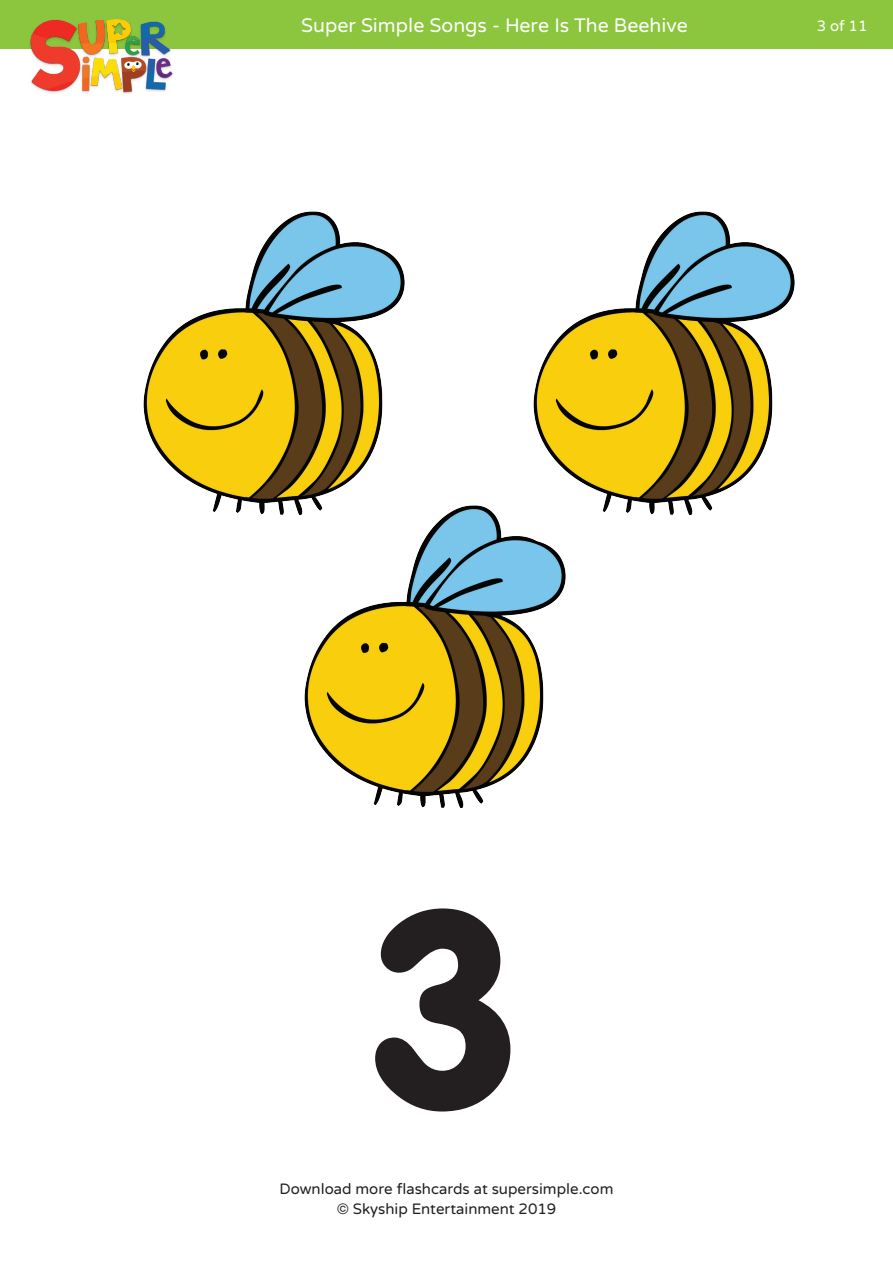
<style>
.page{position:relative;width:893px;height:1263px;background:#fff}
.page>*{position:absolute;margin:0;border:0;box-sizing:border-box;transform-origin:0 0}
.t1{font:270px "VAG Rounded TL";color:#231f20}
.t2{font:19.5px "Varela Round";color:#fff}
.t3{font:15px/19.5px "Varela Round";color:#231f20;text-align:center}
.t4{font:15px "Varela Round";color:#fff}
</style>
<div class="page">
<div style="left:0;top:0;width:893px;height:49px;background:#8bc63e"></div>
<img style="left:30px;top:19px;width:143px;height:75px">
<img style="left:143px;top:211px;width:262px;height:304px">
<img style="left:533px;top:211px;width:262px;height:304px">
<img style="left:292px;top:495px;width:287px;height:313px">
<h2 class="t2" style="left:301px;top:14px;width:388px">Super Simple Songs - Here Is The Beehive</h2>
<p class="t4" style="left:817px;top:17px;width:52px">3 of 11</p>
<h1 class="t1" style="left:375px;top:839px;width:148px">3</h1>
<p class="t3" style="left:280px;top:1179px;width:335px">Download more flashcards at supersimple.com © Skyship Entertainment 2019</p>
</div>
